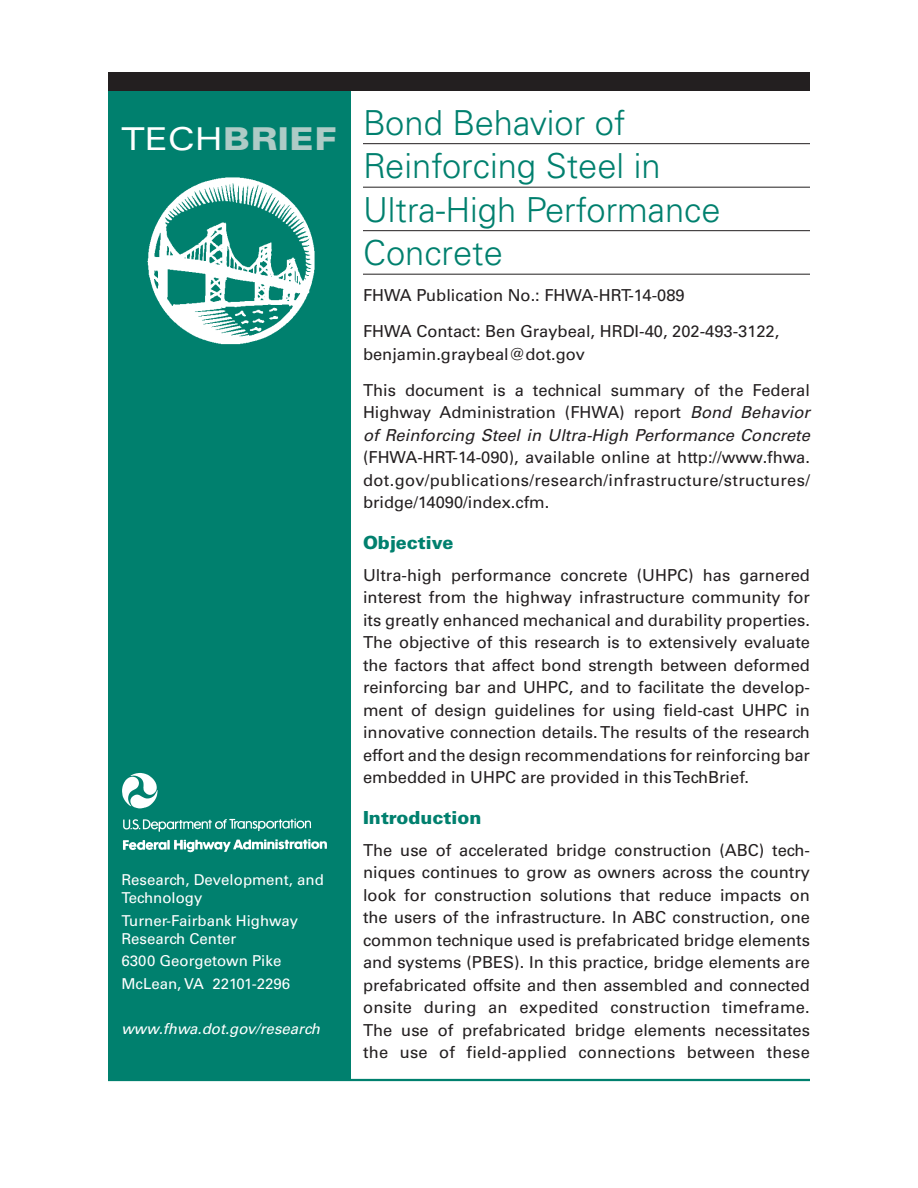
<style>
.page{position:relative;width:918px;height:1188px;background:#fff}
.page>*{position:absolute;margin:0;border:0;box-sizing:border-box;transform-origin:0 0}
.TB_title{font:300 34.5px "Univers LT Std";color:#00806e}
.t1{font:900 expanded 31.5px "Univers LT Std";letter-spacing:-.015em;color:#aecbc6}
.t2{font:900 18px "Univers LT Std";color:#00806e}
.body{font:16.5px/22.5px "Univers LT Std";color:#231f20;text-align:justify}
.FM_body{font:16.5px/22.5px "Univers LT Std";color:#231f20}
.t3{font:15px/18px "Univers LT Std";color:#fff}
.t4{font:italic 15px "Univers LT Std";color:#fff}
.s1{font-weight:400;color:#fff}
.s2{font-style:italic}
</style>
<div class="page">
<hr style="left:108px;top:1079px;width:702px;height:2px;background:#00806e">
<div style="left:108px;top:86px;width:243px;height:994px;background:#00806e"></div>
<hr style="left:363px;top:143px;width:447px;height:1px;background:#231f20">
<hr style="left:363px;top:187px;width:447px;height:1px;background:#231f20">
<hr style="left:363px;top:230px;width:447px;height:1px;background:#231f20">
<hr style="left:363px;top:274px;width:447px;height:1px;background:#231f20">
<div style="left:108px;top:72px;width:702px;height:19px;background:#231f20"></div>
<img style="left:122px;top:772px;width:205px;height:81px">
<img style="left:147px;top:177px;width:168px;height:168px">
<p class="t1" style="left:122px;top:120px;width:217px"><span class="s1">TECH</span>BRIEF</p>
<p class="t3" style="left:122px;top:871px;width:204px">Research, Development, and<br>Technology</p>
<p class="t3" style="left:122px;top:912px;width:178px">Turner-Fairbank Highway</p>
<p class="t3" style="left:122px;top:930px;width:116px">Research Center</p>
<p class="t3" style="left:122px;top:952px;width:162px">6300 Georgetown Pike</p>
<p class="t3" style="left:122px;top:975px;width:170px">McLean, VA 22101-2296</p>
<p class="t4" style="left:122px;top:1020px;width:200px">www.fhwa.dot.gov/research</p>
<p class="TB_title" style="left:363px;top:102px;width:264px">Bond Behavior of</p>
<p class="TB_title" style="left:363px;top:145px;width:299px">Reinforcing Steel in</p>
<p class="TB_title" style="left:363px;top:189px;width:359px">Ultra-High Performance</p>
<p class="TB_title" style="left:363px;top:232px;width:141px">Concrete</p>
<p class="FM_body" style="left:363px;top:284px;width:323px">FHWA Publication No.: FHWA-HRT-14-089</p>
<p class="FM_body" style="left:363px;top:320px;width:418px">FHWA Contact: Ben Graybeal, HRDI-40, 202-493-3122, benjamin.graybeal@dot.gov</p>
<p class="body" style="left:363px;top:379px;width:449px">This document is a technical summary of the Federal Highway Administration (FHWA) report <span class="s2">Bond Behavior of Reinforcing Steel in Ultra-High Performance Concrete </span>(FHWA-HRT-14-090), available online at http://www.fhwa. dot.gov/publications/research/infrastructure/structures/ bridge/14090/index.cfm.</p>
<h1 class="t2" style="left:363px;top:532px;width:92px">Objective</h1>
<p class="body" style="left:363px;top:564px;width:449px">Ultra-high performance concrete (UHPC) has garnered interest from the highway infrastructure community for its greatly enhanced mechanical and durability properties.<br>The objective of this research is to extensively evaluate the factors that affect bond strength between deformed reinforcing bar and UHPC, and to facilitate the develop&shy;ment of design guidelines for using field-cast UHPC in innovative connection details. The results of the research effort and the design recommendations for reinforcing bar embedded in UHPC are provided in this TechBrief.</p>
<h1 class="t2" style="left:363px;top:807px;width:120px">Introduction</h1>
<p class="body" style="left:363px;top:839px;width:449px">The use of accelerated bridge construction (ABC) tech&shy;niques continues to grow as owners across the country look for construction solutions that reduce impacts on the users of the infrastructure. In ABC construction, one common technique used is prefabricated bridge elements and systems (PBES). In this practice, bridge elements are prefabricated offsite and then assembled and connected onsite during an expedited construction timeframe.<br>The use of prefabricated bridge elements necessitates the use of field-applied connections between these</p>
</div>
